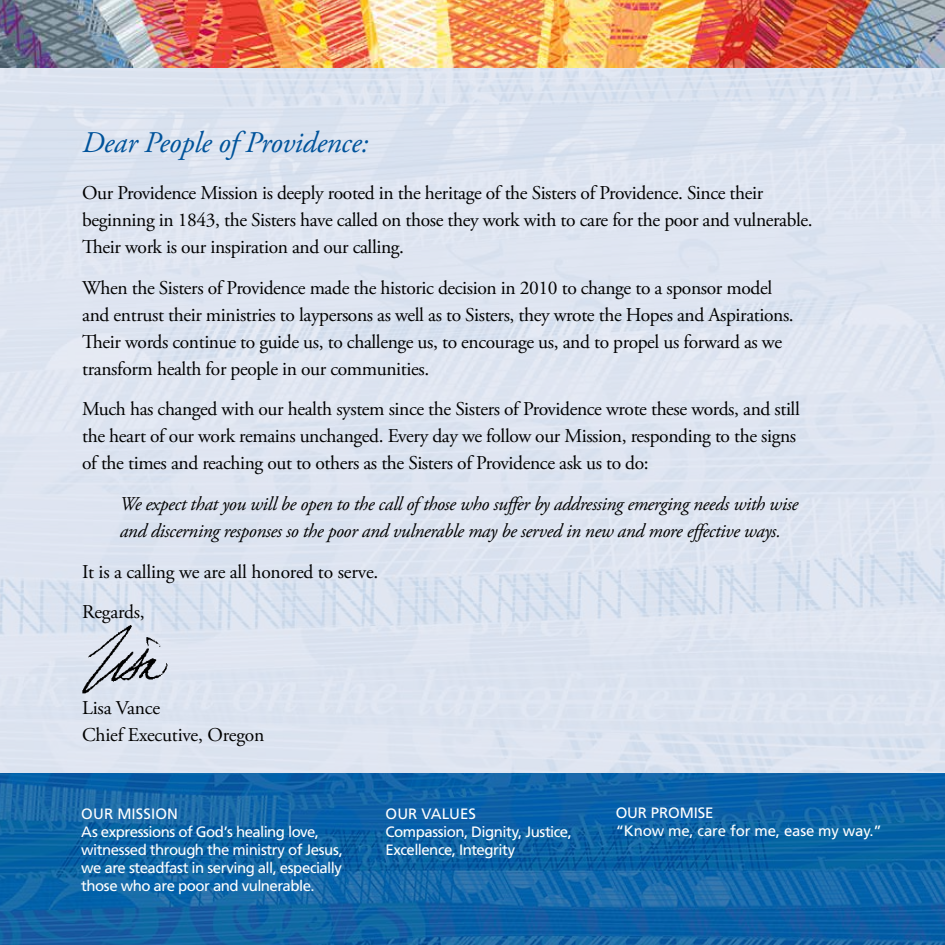
<style>
.page{position:relative;width:945px;height:945px;background:#fff}
.page>*{position:absolute;margin:0;border:0;box-sizing:border-box;transform-origin:0 0}
.t1{font:italic 30px "Adobe Garamond Pro";letter-spacing:-.01em;color:#00539b}
.t2{font:19.5px/27px "Adobe Garamond Pro";letter-spacing:-.02em;color:#000}
.t3{font:italic 19.5px/27px "Adobe Garamond Pro";letter-spacing:-.02em;color:#000}
.t4{font:15px/18px "Frutiger";letter-spacing:-.03em;color:#fff}
.t5{font:15px/18px "Frutiger";letter-spacing:-.01em;color:#fff}
</style>
<div class="page">
<div style="left:0;top:68px;width:945px;height:706px;background:#dee4f1"></div>
<img style="left:0;top:0;width:945px;height:68px">
<img style="left:0;top:774px;width:945px;height:171px">
<img style="left:63px;top:606px;width:114px;height:97px">
<h1 class="t1" style="left:82px;top:125px;width:288px">Dear People of Providence:</h1>
<p class="t2" style="left:82px;top:180px;width:732px">Our Providence Mission is deeply rooted in the heritage of the Sisters of Providence. Since their beginning in 1843, the Sisters have called on those they work with to care for the poor and vulnerable.<br>Their work is our inspiration and our calling.</p>
<p class="t2" style="left:82px;top:275px;width:713px">When the Sisters of Providence made the historic decision in 2010 to change to a sponsor model and entrust their ministries to laypersons as well as to Sisters, they wrote the Hopes and Aspirations.<br>Their words continue to guide us, to challenge us, to encourage us, and to propel us forward as we transform health for people in our communities.</p>
<p class="t2" style="left:82px;top:396px;width:719px">Much has changed with our health system since the Sisters of Providence wrote these words, and still the heart of our work remains unchanged. Every day we follow our Mission, responding to the signs of the times and reaching out to others as the Sisters of Providence ask us to do:</p>
<p class="t3" style="left:120px;top:491px;width:680px">We expect that you will be open to the call of those who suffer by addressing emerging needs with wise and discerning responses so the poor and vulnerable may be served in new and more effective ways.</p>
<p class="t2" style="left:82px;top:552px;width:298px;line-height:40.5px">It is a calling we are all honored to serve.<br>Regards,</p>
<p class="t2" style="left:82px;top:695px;width:184px">Lisa Vance<br>Chief Executive, Oregon</p>
<p class="t4" style="left:81px;top:805px;width:263px">OUR MISSION<br>As expressions of God’s healing love, witnessed through the ministry of Jesus, we are steadfast in serving all, especially those who are poor and vulnerable.</p>
<p class="t4" style="left:386px;top:805px;width:188px">OUR VALUES<br>Compassion, Dignity, Justice,<br>Excellence, Integrity</p>
<p class="t5" style="left:616px;top:804px;width:268px">OUR PROMISE<br>“Know me, care for me, ease my way.”</p>
</div>
